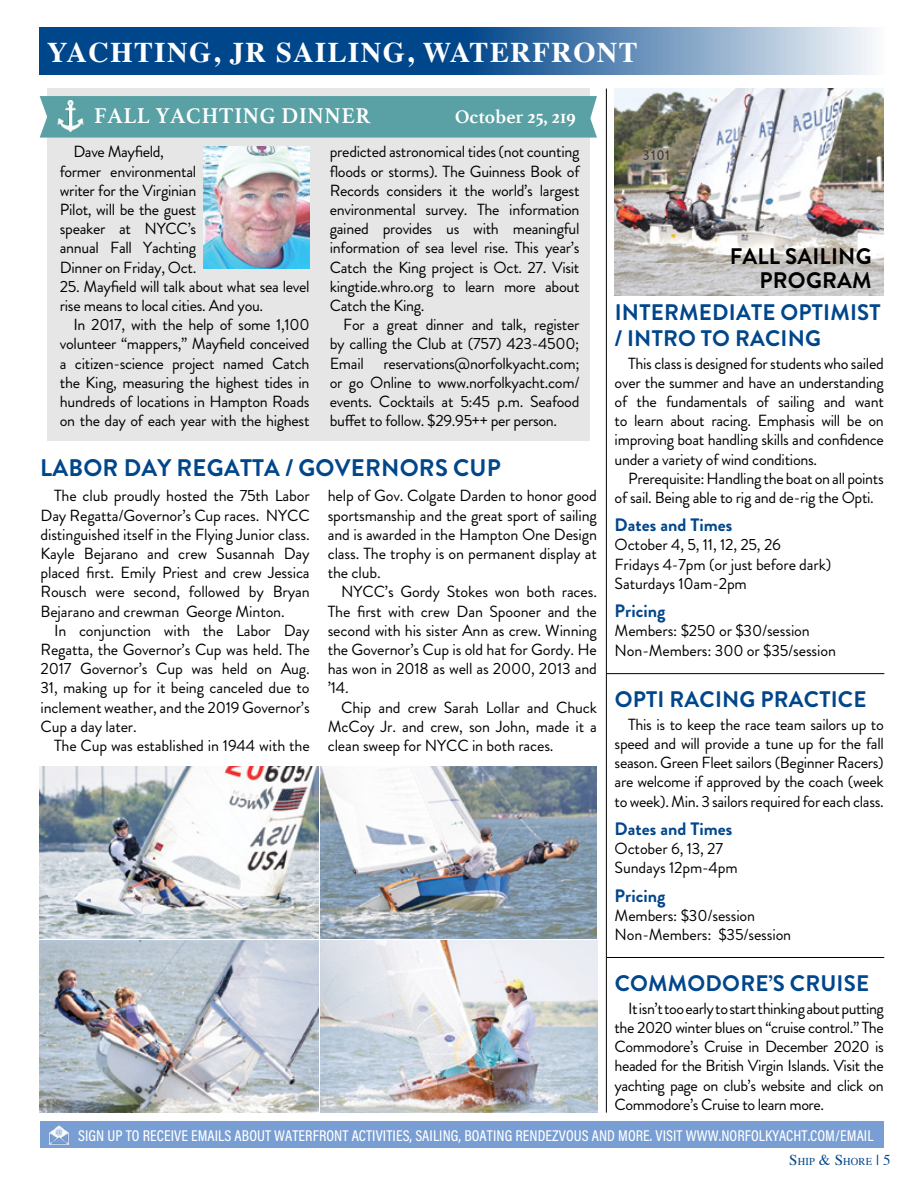
<style>
.page{position:relative;width:918px;height:1188px;background:#fff}
.page>*{position:absolute;margin:0;border:0;box-sizing:border-box;transform-origin:0 0}
.t1{font:700 28.5px "Times";letter-spacing:.05em;color:#fff}
.t2{font:700 24px "Brandon Grotesque";letter-spacing:.01em;color:#00468b}
.t3{font:700 22.5px/25.5px "Brandon Grotesque";letter-spacing:.01em;color:#00468b}
.t4{font:700 22.5px/24px "Brandon Grotesque";letter-spacing:.01em;color:#000;text-align:right}
.t5{font:700 22.5px "Athelas";letter-spacing:.03em;color:#fff}
.t6{font:700 19.5px "Athelas";color:#fff}
.t7{font:700 18px "Brandon Grotesque";color:#00468b}
.t8{font:16.2px/19.2px "Brandon Grotesque";letter-spacing:-.02em;color:#000;text-align:justify}
.t9{font:500 15.75px "Acumin Pro Cond";letter-spacing:.005em;color:#fff}
.t10{font:condensed 15px "Abadi";color:#414042}
.t11{font:10.5px "Times";letter-spacing:.015em;color:#00468b}
.s1{font-size:15px}
</style>
<div class="page">
<svg style="left:40px;top:27px;width:832px;height:48px;background:#3b70a5"></svg>
<div style="left:40px;top:1121px;width:844px;height:27px;background:#789ed3"></div>
<img style="left:49px;top:1125px;width:20px;height:20px">
<img style="left:321px;top:767px;width:276px;height:172px">
<img style="left:40px;top:767px;width:279px;height:172px">
<img style="left:615px;top:89px;width:269px;height:207px">
<div style="left:47px;top:88px;width:543px;height:353px;background:#e6e6e6"></div>
<img style="left:203px;top:146px;width:107px;height:123px">
<img style="left:40px;top:941px;width:279px;height:172px">
<img style="left:321px;top:941px;width:276px;height:172px">
<hr style="left:607px;top:957px;width:277px;height:1px;background:#000">
<hr style="left:606px;top:89px;width:1px;height:1024px;background:#000">
<hr style="left:607px;top:673px;width:277px;height:1px;background:#000">
<div style="left:40px;top:96px;width:557px;height:42px;background:#59a1a4"></div>
<img style="left:55px;top:101px;width:31px;height:30px">
<h1 class="t1" style="left:47px;top:25px;width:592px">YACHTING, JR SAILING, WATERFRONT</h1>
<h3 class="t5" style="left:94px;top:98px;width:278px">FALL YACHTING DINNER</h3>
<p class="t6" style="left:455px;top:101px;width:122px">October 25, 219</p>
<p class="t8" style="left:60px;top:142px;width:138px;text-align:left;text-indent:13px">Dave Mayfield, former environmental writer for the Virginian<br>Pilot, will be the guest speaker at NYCC’s annual Fall Yachting<br>Dinner on Friday, Oct.</p>
<p class="t8" style="left:60px;top:277px;width:251px">25. Mayfield will talk about what sea level rise means to local cities. And you.</p>
<p class="t8" style="left:60px;top:315px;width:251px;text-indent:13px">In 2017, with the help of some 1,100 volunteer “mappers,” Mayfield conceived a citizen-science project named Catch the King, measuring the highest tides in hundreds of locations in Hampton Roads on the day of each year with the highest</p>
<p class="t8" style="left:330px;top:142px;width:251px">predicted astronomical tides (not counting floods or storms). The Guinness Book of Records considers it the world’s largest environmental survey. The information gained provides us with meaningful information of sea level rise. This year’s Catch the King project is Oct. 27. Visit kingtide.whro.org to learn more about Catch the King.</p>
<p class="t8" style="left:330px;top:315px;width:251px;text-indent:13px">For a great dinner and talk, register by calling the Club at (757) 423-4500; Email reservations@norfolkyacht.com; or go Online to www.norfolkyacht.com/ events. Cocktails at 5:45 p.m. Seafood buffet to follow. $29.95++ per person.</p>
<h2 class="t2" style="left:40px;top:451px;width:462px">LABOR DAY REGATTA / GOVERNORS CUP</h2>
<p class="t8" style="left:328px;top:486px;width:271px">help of Gov. Colgate Darden to honor good sportsmanship and the great sport of sailing and is awarded in the Hampton One Design class. The trophy is on permanent display at the club.</p>
<p class="t8" style="left:328px;top:583px;width:271px;text-indent:13px">NYCC’s Gordy Stokes won both races.<br>The first with crew Dan Spooner and the second with his sister Ann as crew. Winning the Governor’s Cup is old hat for Gordy. He has won in 2018 as well as 2000, 2013 and ’14.</p>
<p class="t8" style="left:328px;top:698px;width:271px;text-indent:13px">Chip and crew Sarah Lollar and Chuck McCoy Jr. and crew, son John, made it a clean sweep for NYCC in both races.</p>
<p class="t8" style="left:41px;top:486px;width:271px;text-indent:13px">The club proudly hosted the 75th Labor Day Regatta/Governor’s Cup races. NYCC distinguished itself in the Flying Junior class.<br>Kayle Bejarano and crew Susannah Day placed first. Emily Priest and crew Jessica Rousch were second, followed by Bryan Bejarano and crewman George Minton.</p>
<p class="t8" style="left:41px;top:621px;width:271px;text-indent:13px">In conjunction with the Labor Day Regatta, the Governor’s Cup was held. The 2017 Governor’s Cup was held on Aug.<br>31, making up for it being canceled due to inclement weather, and the 2019 Governor’s Cup a day later.</p>
<p class="t8" style="left:54px;top:736px;width:257px">The Cup was established in 1944 with the</p>
<p class="t10" style="left:643px;top:147px;width:30px;rotate:-1deg">3101</p>
<h3 class="t4" style="left:730px;top:244px;width:143px">FALL SAILING<br>PROGRAM</h3>
<h3 class="t3" style="left:615px;top:300px;width:268px">INTERMEDIATE OPTIMIST / INTRO TO RACING</h3>
<p class="t8" style="left:615px;top:354px;width:271px;text-indent:13px">This class is designed for students who sailed over the summer and have an understanding of the fundamentals of sailing and want to learn about racing. Emphasis will be on improving boat handling skills and confidence under a variety of wind conditions.</p>
<p class="t8" style="left:615px;top:469px;width:271px;text-indent:13px">Prerequisite: Handling the boat on all points of sail. Being able to rig and de-rig the Opti.</p>
<p class="t7" style="left:615px;top:512px;width:119px">Dates and Times</p>
<p class="t8" style="left:615px;top:536px;width:218px;text-align:left">October 4, 5, 11, 12, 25, 26<br>Fridays 4-7pm (or just before dark)<br>Saturdays 10am-2pm</p>
<p class="t7" style="left:615px;top:598px;width:52px">Pricing</p>
<p class="t8" style="left:615px;top:621px;width:223px">Members: $250 or $30/session<br>Non-Members: 300 or $35/session</p>
<h3 class="t3" style="left:615px;top:687px;width:253px">OPTI RACING PRACTICE</h3>
<p class="t8" style="left:615px;top:715px;width:271px;text-indent:13px">This is to keep the race team sailors up to speed and will provide a tune up for the fall season. Green Fleet sailors (Beginner Racers) are welcome if approved by the coach (week to week). Min. 3 sailors required for each class.</p>
<p class="t7" style="left:615px;top:816px;width:119px">Dates and Times</p>
<p class="t8" style="left:615px;top:839px;width:125px">October 6, 13, 27<br>Sundays 12pm-4pm</p>
<p class="t7" style="left:615px;top:883px;width:52px">Pricing</p>
<p class="t8" style="left:615px;top:906px;width:178px">Members: $30/session<br>Non-Members: $35/session</p>
<h3 class="t3" style="left:615px;top:971px;width:256px">COMMODORE’S CRUISE</h3>
<p class="t8" style="left:615px;top:999px;width:271px;text-indent:13px">It isn’t too early to start thinking about putting the 2020 winter blues on “cruise control.” The Commodore’s Cruise in December 2020 is headed for the British Virgin Islands. Visit the yachting page on club’s website and click on Commodore’s Cruise to learn more.</p>
<p class="t9" style="left:78px;top:1125px;width:797px">SIGN UP TO RECEIVE EMAILS ABOUT WATERFRONT ACTIVITIES, SAILING, BOATING RENDEZVOUS AND MORE. VISIT WWW.NORFOLKYACHT.COM/EMAIL</p>
<p class="t11" style="left:789px;top:1151px;width:103px"><span class="s1">S</span>HIP <span class="s1">&amp; S</span>HORE <span class="s1">| 5</span></p>
</div>
